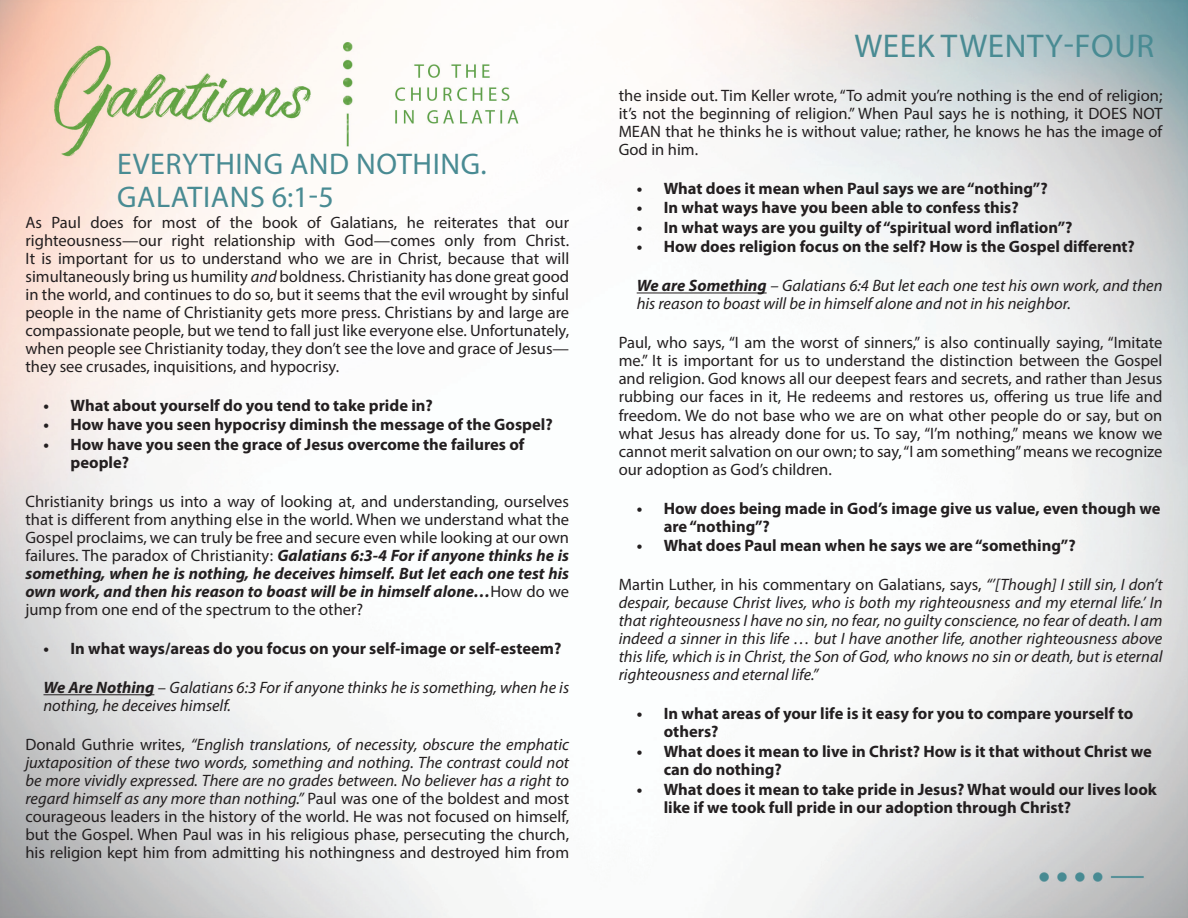
<style>
.page{position:relative;width:1188px;height:918px;background:#fff}
.page>*{position:absolute;margin:0;border:0;box-sizing:border-box;transform-origin:0 0}
.t1{font:33px "Myriad Pro";letter-spacing:.02em;color:#498b93}
.t2{font:30px/33px "Myriad Pro";letter-spacing:.02em;color:#498b93}
.t3{font:16.5px/18px "Myriad Pro";color:#231f20;text-align:justify}
.t4{font:700 16.5px/18px "Myriad Pro";color:#231f20}
.t5{font:italic 16.5px/18px "Myriad Pro";color:#231f20}
.s1{font-style:italic}
.s2{font-weight:700;font-style:italic}
.s3{font-weight:700}
.s4{font-style:normal}
</style>
<div class="page">
<img style="left:0;top:0;width:1188px;height:918px">
<hr style="left:44px;top:694px;width:110px;height:1px;background:#231f20">
<hr style="left:637px;top:293px;width:130px;height:1px;background:#231f20">
<h2 class="t2" style="left:117px;top:147px;width:371px">EVERYTHING AND NOTHING.<br>GALATIANS 6:1-5</h2>
<p class="t3" style="left:26px;top:213px;width:545px">As Paul does for most of the book of Galatians, he reiterates that our righteousness—our right relationship with God—comes only from Christ.<br>It is important for us to understand who we are in Christ, because that will simultaneously bring us humility <span class="s1">and</span> boldness. Christianity has done great good in the world, and continues to do so, but it seems that the evil wrought by sinful people in the name of Christianity gets more press. Christians by and large are compassionate people, but we tend to fall just like everyone else. Unfortunately, when people see Christianity today, they don’t see the love and grace of Jesus— they see crusades, inquisitions, and hypocrisy.</p>
<p class="t4" style="left:44px;top:396px;width:391px">• What about yourself do you tend to take pride in?</p>
<p class="t4" style="left:44px;top:415px;width:511px">• How have you seen hypocrisy diminsh the message of the Gospel?</p>
<p class="t4" style="left:71px;top:435px;width:456px;text-indent:-27px">• How have you seen the grace of Jesus overcome the failures of people?</p>
<p class="t3" style="left:26px;top:492px;width:545px">Christianity brings us into a way of looking at, and understanding, ourselves that is different from anything else in the world. When we understand what the Gospel proclaims, we can truly be free and secure even while looking at our own failures. The paradox of Christianity: <span class="s2">Galatians 6:3-4 For if anyone thinks he is something, when he is nothing, he deceives himself. But let each one test his own work, and then his reason to boast will be in himself alone…</span>How do we jump from one end of the spectrum to the other?</p>
<p class="t4" style="left:44px;top:639px;width:519px">• In what ways/areas do you focus on your self-image or self-esteem?</p>
<p class="t5" style="left:43px;top:678px;width:527px"><span class="s3">We Are Nothing</span> <span class="s4">–</span> Galatians 6:3 For if anyone thinks he is something, when he is nothing, he deceives himself.</p>
<p class="t3" style="left:25px;top:735px;width:545px">Donald Guthrie writes, <span class="s1">“English translations, of necessity, obscure the emphatic juxtaposition of these two words, something and nothing. The contrast could not be more vividly expressed. There are no grades between. No believer has a right to regard himself as any more than nothing.”</span> Paul was one of the boldest and most courageous leaders in the history of the world. He was not focused on himself, but the Gospel. When Paul was in his religious phase, persecuting the church, his religion kept him from admitting his nothingness and destroyed him from</p>
<h1 class="t1" style="left:854px;top:26px;width:301px">WEEK TWENTY-FOUR</h1>
<p class="t3" style="left:619px;top:86px;width:545px">the inside out. Tim Keller wrote, “To admit you’re nothing is the end of religion; it’s not the beginning of religion.” When Paul says he is nothing, it DOES NOT MEAN that he thinks he is without value; rather, he knows he has the image of God in him.</p>
<p class="t4" style="left:637px;top:179px;width:413px">• What does it mean when Paul says we are “nothing”?</p>
<p class="t4" style="left:637px;top:198px;width:384px">• In what ways have you been able to confess this?</p>
<p class="t4" style="left:637px;top:218px;width:437px">• In what ways are you guilty of “spiritual word inflation”?</p>
<p class="t4" style="left:637px;top:237px;width:500px">• How does religion focus on the self? How is the Gospel different?</p>
<p class="t5" style="left:637px;top:277px;width:527px"><span class="s3">We are Something</span> – Galatians 6:4 But let each one test his own work, and then his reason to boast will be in himself alone and not in his neighbor.</p>
<p class="t3" style="left:619px;top:334px;width:545px">Paul, who says, “I am the worst of sinners,” is also continually saying, “Imitate me.” It is important for us to understand the distinction between the Gospel and religion. God knows all our deepest fears and secrets, and rather than Jesus rubbing our faces in it, He redeems and restores us, offering us true life and freedom. We do not base who we are on what other people do or say, but on what Jesus has already done for us. To say, “I’m nothing,” means we know we cannot merit salvation on our own; to say, “I am something” means we recognize our adoption as God’s children.</p>
<p class="t4" style="left:664px;top:499px;width:498px;text-indent:-27px">• How does being made in God’s image give us value, even though we are “nothing”?</p>
<p class="t4" style="left:637px;top:536px;width:440px">• What does Paul mean when he says we are “something”?</p>
<p class="t5" style="left:619px;top:575px;width:545px;text-align:justify"><span class="s4">Martin Luther, in his commentary on Galatians, says,</span> “’[Though] I still sin, I don’t despair, because Christ lives, who is both my righteousness and my eternal life.’ In that righteousness I have no sin, no fear, no guilty conscience, no fear of death. I am indeed a sinner in this life … but I have another life, another righteousness above this life, which is in Christ, the Son of God, who knows no sin or death, but is eternal righteousness and eternal life.”</p>
<p class="t4" style="left:664px;top:704px;width:471px;text-indent:-27px">• In what areas of your life is it easy for you to compare yourself to others?</p>
<p class="t4" style="left:664px;top:742px;width:490px;text-indent:-27px">• What does it mean to live in Christ? How is it that without Christ we can do nothing?</p>
<p class="t4" style="left:664px;top:779px;width:495px;text-indent:-27px">• What does it mean to take pride in Jesus? What would our lives look like if we took full pride in our adoption through Christ?</p>
</div>
